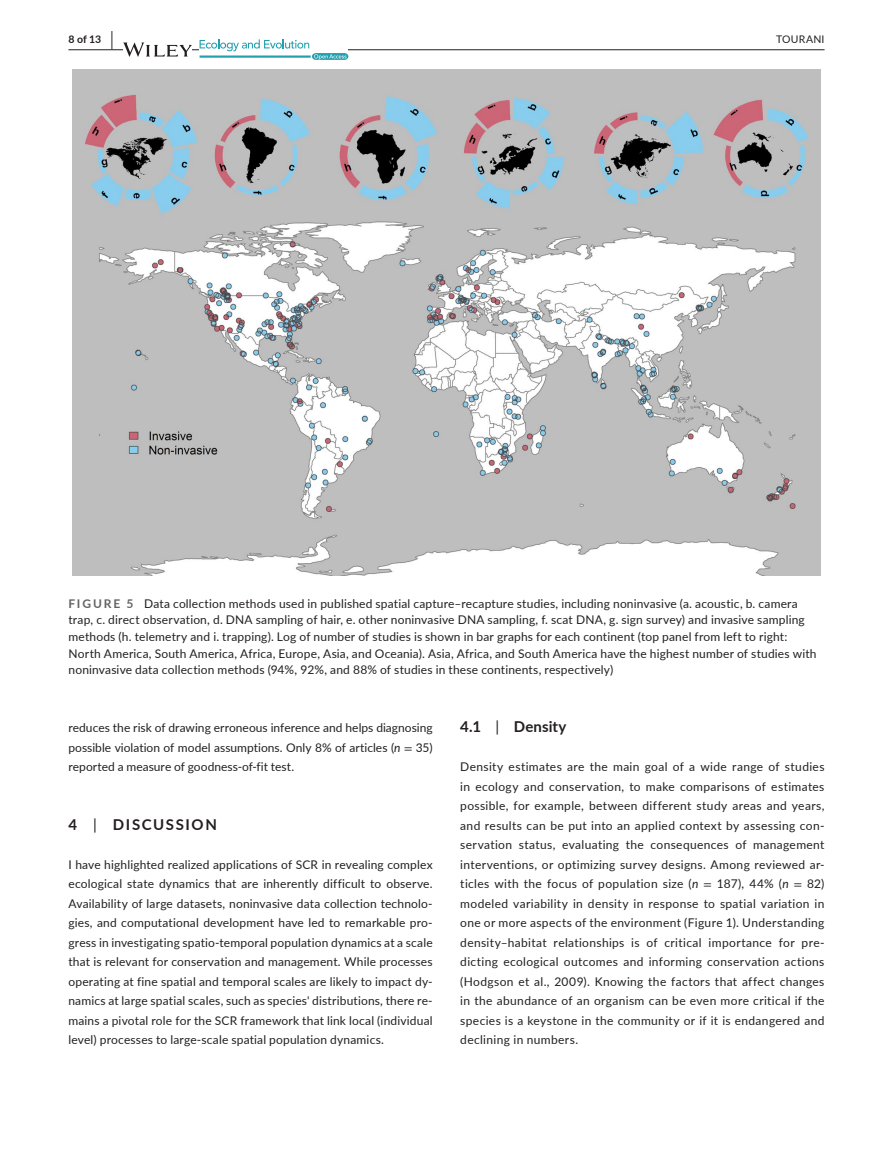
<style>
.page{position:relative;width:893px;height:1174px;background:#fff}
.page>*{position:absolute;margin:0;border:0;box-sizing:border-box;transform-origin:0 0}
.t1{font:700 15px "Lato";letter-spacing:.1em;color:#231f20}
.t2{font:700 15px "Lato";letter-spacing:.01em;color:#231f20}
.t3{font:12px/19.5px "Lato";letter-spacing:.015em;color:#231f20;text-align:justify}
.t4{font:10.5px "Lato";letter-spacing:.02em;color:#231f20}
.t5{font:700 10.5px "Lato";color:#231f20}
.s1{font-size:19.5px}
.s2{font-weight:700;color:#636366}
.s3{font-style:italic}
.s4{font-family:"STIX"}
.s5{font-weight:400}
</style>
<div class="page">
<hr style="left:68px;top:49px;width:756px;height:1px;background:#231f20">
<svg style="left:123px;top:42px;width:69px;height:15px"></svg>
<svg style="left:200px;top:39px;width:148px;height:21px"></svg>
<img style="left:72px;top:69px;width:749px;height:507px">
<p class="t5" style="left:68px;top:31px;width:46px">8 of 13 <span class="s1">|</span></p>
<p class="t4" style="left:776px;top:31px;width:50px">TOURANI</p>
<p class="t3" style="left:68px;top:595px;width:750px;line-height:16.5px;text-align:left"><span class="s2">FIGURE 5</span> Data collection methods used in published spatial capture–recapture studies, including noninvasive (a. acoustic, b. camera trap, c. direct observation, d. DNA sampling of hair, e. other noninvasive DNA sampling, f. scat DNA, g. sign survey) and invasive sampling methods (h. telemetry and i. trapping). Log of number of studies is shown in bar graphs for each continent (top panel from left to right:<br>North America, South America, Africa, Europe, Asia, and Oceania). Asia, Africa, and South America have the highest number of studies with noninvasive data collection methods (94%, 92%, and 88% of studies in these continents, respectively)</p>
<p class="t3" style="left:68px;top:717px;width:366px">reduces the risk of drawing erroneous inference and helps diagnosing possible violation of model assumptions. Only 8% of articles (<span class="s3">n</span> <span class="s4">=</span> 35) reported a measure of goodness-of-fit test.</p>
<p class="t1" style="left:68px;top:813px;width:150px">4 <span class="s5">|</span> DISCUSSION</p>
<p class="t3" style="left:68px;top:854px;width:366px">I have highlighted realized applications of SCR in revealing complex ecological state dynamics that are inherently difficult to observe.<br>Availability of large datasets, noninvasive data collection technolo&shy;gies, and computational development have led to remarkable pro&shy;gress in investigating spatio-temporal population dynamics at a scale that is relevant for conservation and management. While processes operating at fine spatial and temporal scales are likely to impact dy&shy;namics at large spatial scales, such as species' distributions, there re&shy;mains a pivotal role for the SCR framework that link local (individual level) processes to large-scale spatial population dynamics.</p>
<p class="t2" style="left:460px;top:716px;width:108px">4.1 <span class="s5">|</span> Density</p>
<p class="t3" style="left:460px;top:756px;width:366px">Density estimates are the main goal of a wide range of studies in ecology and conservation, to make comparisons of estimates possible, for example, between different study areas and years, and results can be put into an applied context by assessing con&shy;servation status, evaluating the consequences of management interventions, or optimizing survey designs. Among reviewed ar&shy;ticles with the focus of population size (<span class="s3">n</span> <span class="s4">=</span> 187), 44% (<span class="s3">n</span> <span class="s4">=</span> 82) modeled variability in density in response to spatial variation in one or more aspects of the environment (Figure 1). Understanding density–habitat relationships is of critical importance for pre&shy;dicting ecological outcomes and informing conservation actions (Hodgson et al., 2009). Knowing the factors that affect changes in the abundance of an organism can be even more critical if the species is a keystone in the community or if it is endangered and declining in numbers.</p>
</div>
